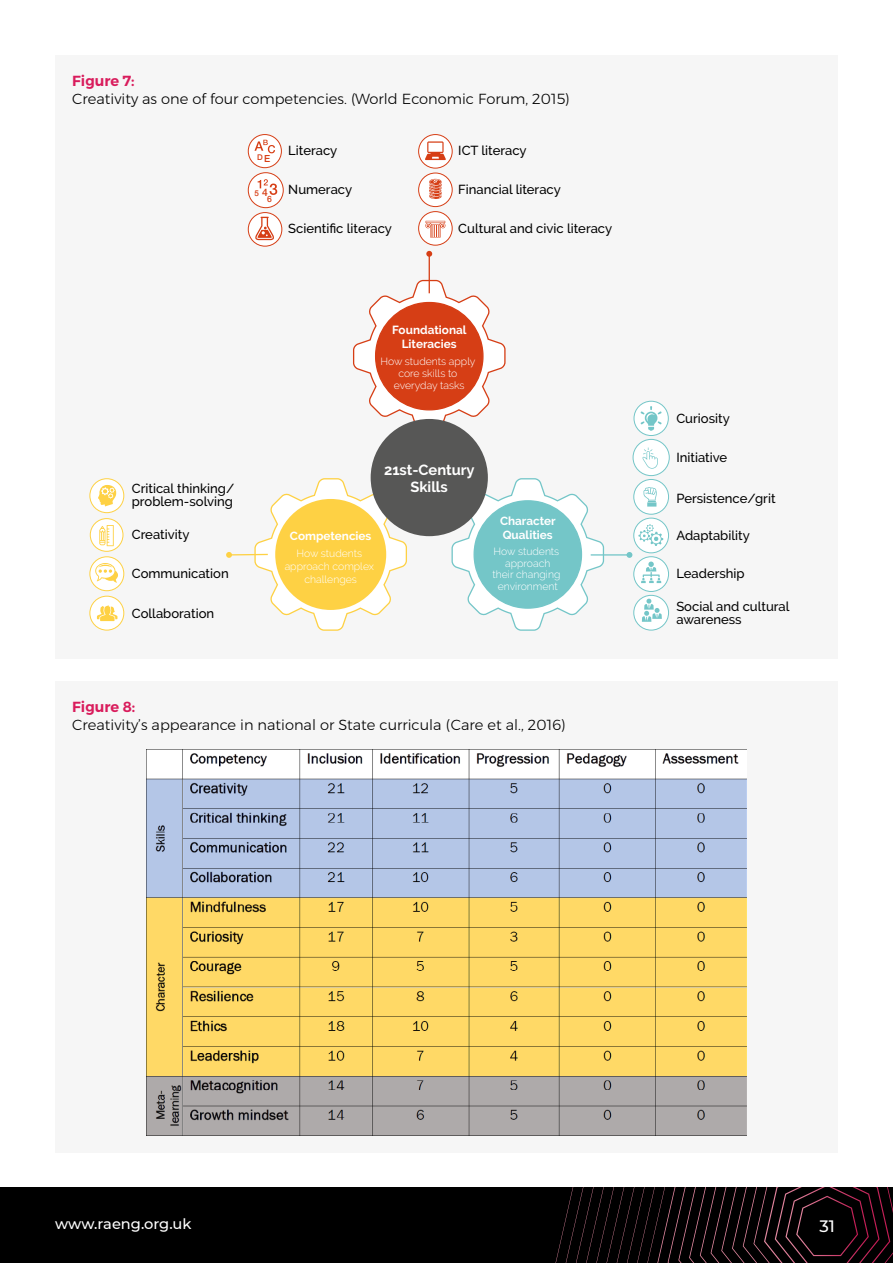
<style>
.page{position:relative;width:893px;height:1263px;background:#fff}
.page>*{position:absolute;margin:0;border:0;box-sizing:border-box;transform-origin:0 0}
.t1{font:500 16.5px "Montserrat";color:#fff}
.t2{font:300 14.7px/17.5px "Montserrat";color:#000}
.t3{font:700 14.7px/17.5px "Raleway";color:#fff;text-align:center}
.t4{font:500 14.7px "Montserrat";color:#fff}
.t5{font:500 13.05px/13px "Raleway";color:#000}
.t6{font:13.05px "Raleway Medium 2";color:#000}
.t7{font:700 11.7px/14.1px "Raleway";color:#fff;text-align:center}
.t8{font:300 10.5px/11.7px "Raleway";color:#fff;text-align:center}
.t9{font:500 8.55px "Helvetica Neue";color:#d63e15}
.t10{font:500 7.95px "Helvetica Neue";color:#d63e15}
.t11{font:500 7.8px "Helvetica Neue";color:#d63e15}
.s1{font-weight:600;color:#d91c5c}
.s2{font-size:9.75px}
.s3{font-size:10.2px}
</style>
<div class="page">
<div style="left:55px;top:55px;width:783px;height:604px;background:#f6f6f6"></div>
<div style="left:55px;top:681px;width:783px;height:471px;background:#f6f6f6"></div>
<img style="left:146px;top:750px;width:600px;height:385px">
<img style="left:89px;top:134px;width:581px;height:497px">
<div style="left:0;top:1188px;width:893px;height:75px;background:#000"></div>
<svg style="left:555px;top:1188px;width:338px;height:75px"></svg>
<p class="t2" style="left:72px;top:72px;width:499px"><span class="s1">Figure 7:<br></span>Creativity as one of four competencies. (World Economic Forum, 2015)</p>
<p class="t11" style="left:257px;top:150px;width:15px">D<span class="s2">E</span></p>
<p class="t10" style="left:255px;top:186px;width:15px">5 <span class="s3">4</span></p>
<p class="t9" style="left:267px;top:192px;width:6px">6</p>
<p class="t6" style="left:288px;top:143px;width:51px">Literacy</p>
<p class="t6" style="left:288px;top:182px;width:65px">Numeracy</p>
<p class="t5" style="left:288px;top:221px;width:105px">Scientific literacy</p>
<p class="t5" style="left:458px;top:144px;width:70px">ICT literacy</p>
<p class="t5" style="left:458px;top:183px;width:104px">Financial literacy</p>
<p class="t5" style="left:458px;top:221px;width:155px">Cultural and civic literacy</p>
<p class="t5" style="left:132px;top:482px;width:104px">Critical thinking/ problem-solving</p>
<p class="t5" style="left:132px;top:528px;width:59px">Creativity</p>
<p class="t6" style="left:132px;top:566px;width:98px">Communication</p>
<p class="t5" style="left:132px;top:606px;width:84px">Collaboration</p>
<p class="t7" style="left:392px;top:323px;width:76px">Foundational<br>Literacies</p>
<p class="t8" style="left:381px;top:356px;width:97px">How students apply core skills to everyday tasks</p>
<p class="t3" style="left:384px;top:461px;width:92px">21st-Century<br>Skills</p>
<p class="t7" style="left:290px;top:529px;width:83px">Competencies</p>
<p class="t7" style="left:500px;top:514px;width:57px;text-align:left">Character<br>Qualities</p>
<p class="t8" style="left:285px;top:547px;width:91px;line-height:13px">How students approach complex challenges</p>
<p class="t8" style="left:492px;top:545px;width:69px">How students approach their changing environment</p>
<p class="t2" style="left:72px;top:698px;width:495px"><span class="s1">Figure 8:<br></span>Creativity’s appearance in national or State curricula (Care et al., 2016)</p>
<p class="t5" style="left:676px;top:412px;width:55px">Curiosity</p>
<p class="t5" style="left:676px;top:451px;width:52px">Initiative</p>
<p class="t5" style="left:676px;top:491px;width:101px">Persistence/grit</p>
<p class="t5" style="left:676px;top:529px;width:75px">Adaptability</p>
<p class="t5" style="left:676px;top:567px;width:70px">Leadership</p>
<p class="t5" style="left:676px;top:600px;width:115px">Social and cultural awareness</p>
<p class="t4" style="left:55px;top:1213px;width:138px">www.raeng.org.uk</p>
<p class="t1" style="left:819px;top:1215px;width:17px">31</p>
</div>
